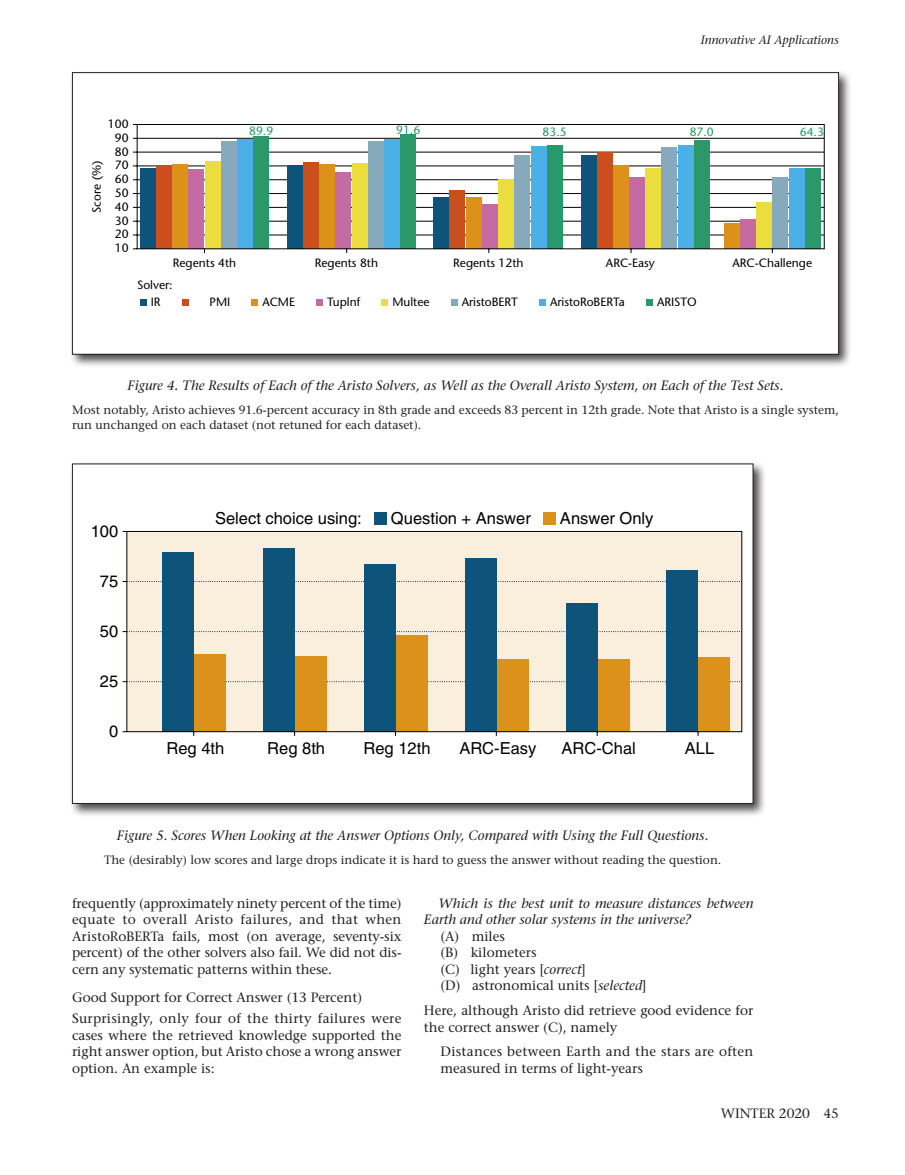
<style>
.page{position:relative;width:905px;height:1175px;background:#fff}
.page>*{position:absolute;margin:0;border:0;box-sizing:border-box;transform-origin:0 0}
.t1{font:16.5px "Helvetica";color:#000}
.t2{font:500 13.5px/16.5px "Stone Serif Std";color:#231f20;text-align:justify}
.t3{font:italic 500 13.5px/16.5px "Stone Serif Std";color:#231f20}
.t4{font:500 13.5px/21px "Stone Serif Std";letter-spacing:.02em;color:#231f20}
.t5{font:500 12px/15px "Stone Serif Std";color:#231f20}
.t6{font:500 12px/13.8px "Stone Sans Std";color:#000;text-align:center}
.t7{font:italic 500 12px "Stone Serif Std";color:#231f20}
.t8{font:500 12px "Stone Sans Std";color:#2b986a}
.s1{font-style:italic}
</style>
<div class="page">
<div style="left:69px;top:70px;width:783px;height:298px;background:#231f20;opacity:.81"></div>
<div style="left:72px;top:73px;width:766px;height:281px;background:#fff"></div>
<div style="left:182px;top:299px;width:6px;height:7px;background:#ca4f1c"></div>
<div style="left:140px;top:299px;width:6px;height:7px;background:#0e547a"></div>
<div style="left:252px;top:299px;width:6px;height:7px;background:#dc911b"></div>
<div style="left:316px;top:299px;width:7px;height:7px;background:#c46ba3"></div>
<div style="left:381px;top:299px;width:7px;height:7px;background:#ebdd3d"></div>
<div style="left:451px;top:299px;width:6px;height:7px;background:#86a9bc"></div>
<div style="left:539px;top:299px;width:6px;height:7px;background:#4bafe8"></div>
<div style="left:646px;top:299px;width:6px;height:7px;background:#2b986a"></div>
<svg style="left:132px;top:124px;width:692px;height:130px"></svg>
<div style="left:69px;top:461px;width:698px;height:356px;background:#231f20;opacity:.81"></div>
<div style="left:72px;top:464px;width:681px;height:339px;background:#fff"></div>
<div style="left:374px;top:512px;width:13px;height:12px;background:#0e547a"></div>
<div style="left:543px;top:512px;width:12px;height:12px;background:#dc911b"></div>
<svg style="left:122px;top:530px;width:620px;height:206px;background:#bbbdae"></svg>
<p class="t7" style="left:700px;top:33px;width:140px">Innovative AI Applications</p>
<p class="t6" style="left:108px;top:117px;width:22px">100<br>90</p>
<p class="t8" style="left:249px;top:124px;width:26px">89.9</p>
<p class="t8" style="left:396px;top:122px;width:26px">91.6</p>
<p class="t8" style="left:542px;top:125px;width:26px">83.5</p>
<p class="t8" style="left:689px;top:125px;width:26px">87.0</p>
<p class="t8" style="left:799px;top:125px;width:26px">64.3</p>
<p class="t6" style="left:115px;top:144px;width:15px;text-align:justify">80<br>70<br>60<br>50<br>40<br>30<br>20<br>10</p>
<p class="t6" style="left:173px;top:256px;width:65px">Regents 4th</p>
<p class="t6" style="left:315px;top:256px;width:65px">Regents 8th</p>
<p class="t6" style="left:453px;top:256px;width:72px">Regents 12th</p>
<p class="t6" style="left:606px;top:256px;width:50px">ARC-Easy</p>
<p class="t6" style="left:732px;top:256px;width:81px">ARC-Challenge</p>
<p class="t6" style="left:137px;top:276px;width:37px;line-height:17.1px">Solver:<br>IR</p>
<p class="t6" style="left:90px;top:213px;width:54px;rotate:-90deg">Score (%)</p>
<p class="t6" style="left:209px;top:295px;width:22px">PMI</p>
<p class="t6" style="left:262px;top:295px;width:34px">ACME</p>
<p class="t6" style="left:327px;top:295px;width:35px">Tuplnf</p>
<p class="t6" style="left:392px;top:295px;width:39px">Multee</p>
<p class="t6" style="left:461px;top:295px;width:58px">AristoBERT</p>
<p class="t6" style="left:550px;top:295px;width:76px">AristoRoBERTa</p>
<p class="t6" style="left:657px;top:295px;width:41px">ARISTO</p>
<p class="t3" style="left:128px;top:377px;width:657px">Figure 4. The Results of Each of the Aristo Solvers, as Well as the Overall Aristo System, on Each of the Test Sets.</p>
<p class="t5" style="left:72px;top:402px;width:768px">Most notably, Aristo achieves 91.6-percent accuracy in 8th grade and exceeds 83 percent in 12th grade. Note that Aristo is a single system, run unchanged on each dataset (not retuned for each dataset).</p>
<p class="t1" style="left:91px;top:521px;width:29px">100</p>
<p class="t1" style="left:100px;top:571px;width:20px">75</p>
<p class="t1" style="left:100px;top:621px;width:20px">50</p>
<p class="t1" style="left:100px;top:671px;width:20px">25</p>
<p class="t1" style="left:109px;top:721px;width:11px">0</p>
<p class="t1" style="left:215px;top:508px;width:148px">Select choice using:</p>
<p class="t1" style="left:391px;top:508px;width:141px">Question + Answer</p>
<p class="t1" style="left:560px;top:508px;width:95px">Answer Only</p>
<p class="t1" style="left:166px;top:739px;width:59px">Reg 4th</p>
<p class="t1" style="left:267px;top:739px;width:59px">Reg 8th</p>
<p class="t1" style="left:363px;top:739px;width:68px">Reg 12th</p>
<p class="t1" style="left:459px;top:739px;width:79px">ARC-Easy</p>
<p class="t1" style="left:561px;top:739px;width:76px">ARC-Chal</p>
<p class="t1" style="left:684px;top:739px;width:31px">ALL</p>
<p class="t3" style="left:117px;top:826px;width:593px">Figure 5. Scores When Looking at the Answer Options Only, Compared with Using the Full Questions.</p>
<p class="t5" style="left:104px;top:852px;width:619px">The (desirably) low scores and large drops indicate it is hard to guess the answer without reading the question.</p>
<p class="t2" style="left:72px;top:895px;width:331px">frequently (approximately ninety percent of the time) equate to overall Aristo failures, and that when AristoRoBERTa fails, most (on average, seventy-six percent) of the other solvers also fail. We did not dis&shy;cern any systematic patterns within these.</p>
<p class="t4" style="left:72px;top:987px;width:331px">Good Support for Correct Answer (13 Percent)<br>Surprisingly, only four of the thirty failures were</p>
<p class="t2" style="left:72px;top:1027px;width:331px">cases where the retrieved knowledge supported the right answer option, but Aristo chose a wrong answer option. An example is:</p>
<p class="t3" style="left:424px;top:895px;width:331px;text-indent:14px">Which is the best unit to measure distances between<br>Earth and other solar systems in the universe?</p>
<p class="t2" style="left:440px;top:927px;width:208px;text-align:left">(A) miles<br>(B) kilometers<br>(C) light years [<span class="s1">correct</span>]<br>(D) astronomical units [<span class="s1">selected</span>]</p>
<p class="t2" style="left:424px;top:1002px;width:331px">Here, although Aristo did retrieve good evidence for the correct answer (C), namely</p>
<p class="t4" style="left:440px;top:1043px;width:314px;line-height:16.5px">Distances between Earth and the stars are often measured in terms of light-years</p>
<p class="t2" style="left:720px;top:1105px;width:120px">WINTER 2020 45</p>
</div>
